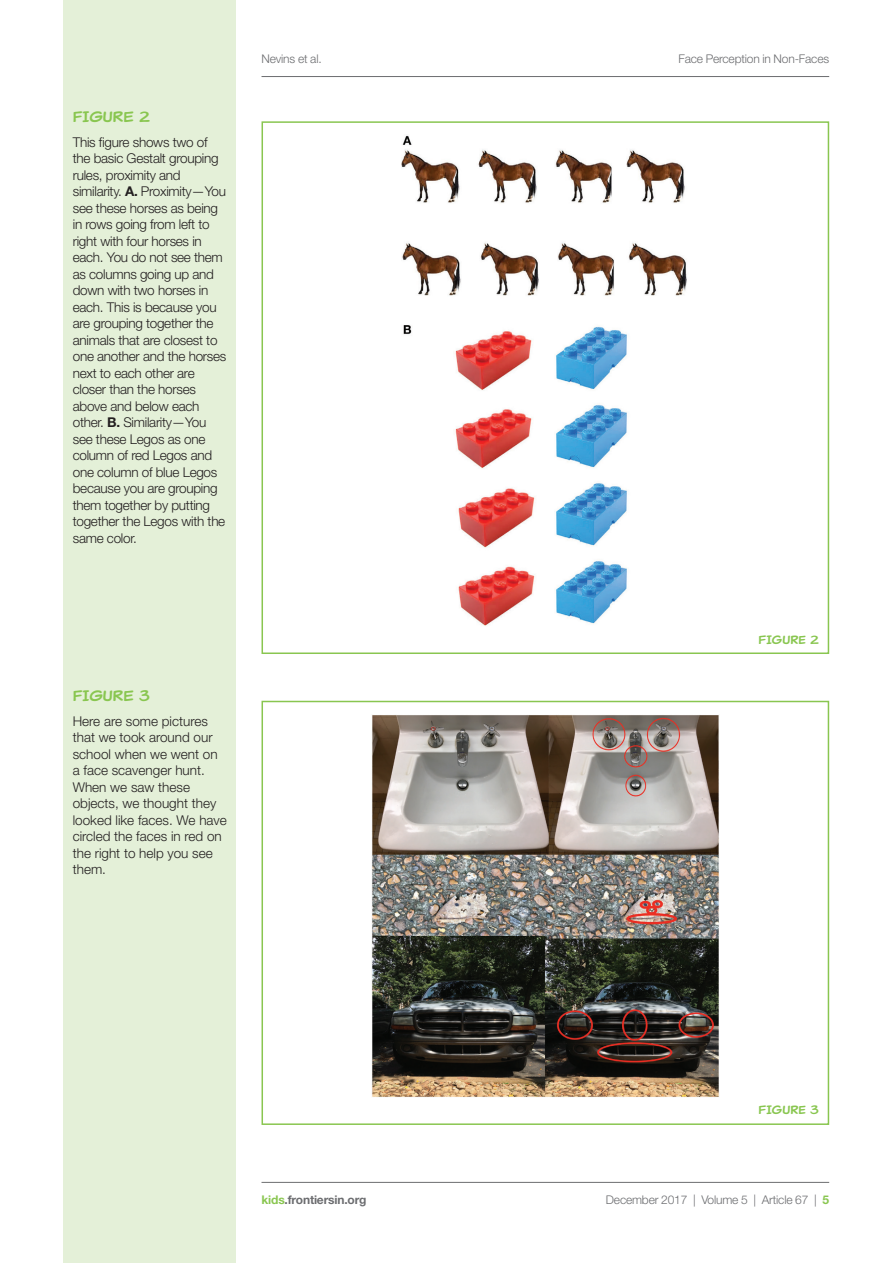
<style>
.page{position:relative;width:893px;height:1263px;background:#fff}
.page>*{position:absolute;margin:0;border:0;box-sizing:border-box;transform-origin:0 0}
.t1{font:15px "Classic Comic";color:#89c650}
.t2{font:300 13.5px/16.5px "Helvetica Neue LT Std";letter-spacing:-.02em;color:#231f20}
.t3{font:300 13.5px/16.5px "Helvetica Neue LT Std";color:#231f20}
.t4{font:300 12px "Helvetica Neue LT Std";letter-spacing:-.015em;color:#6c6d70}
.t5{font:700 12px "Helvetica Neue LT Std";letter-spacing:-.015em;color:#6c6d70}
.t6{font:12px "Classic Comic";color:#89c650}
.s1{font-weight:700}
.s2{color:#89c650}
.s3{font-weight:700;color:#89c650}
</style>
<div class="page">
<div style="left:64px;top:0;width:172px;height:1263px;background:#e4f0d8"></div>
<hr style="left:261px;top:76px;width:568px;height:1px;background:#6c6d70">
<hr style="left:261px;top:1182px;width:568px;height:1px;background:#6c6d70">
<img style="left:401px;top:135px;width:286px;height:491px">
<div style="left:261px;top:121px;width:568px;height:533px;border:2px solid #89c650"></div>
<img style="left:372px;top:715px;width:347px;height:382px">
<div style="left:261px;top:701px;width:568px;height:424px;border:2px solid #89c650"></div>
<p class="t1" style="left:73px;top:106px;width:79px">FIGURE 2</p>
<p class="t2" style="left:73px;top:133px;width:155px">This figure shows two of the basic Gestalt grouping rules, proximity and similarity. <span class="s1">A.</span> Proximity—You see these horses as being in rows going from left to right with four horses in each. You do not see them as columns going up and down with two horses in each. This is because you are grouping together the animals that are closest to one another and the horses next to each other are closer than the horses above and below each other. <span class="s1">B.</span> Similarity—You see these Legos as one column of red Legos and one column of blue Legos because you are grouping them together by putting together the Legos with the same color.</p>
<p class="t4" style="left:261px;top:51px;width:62px">Nevins et al.</p>
<p class="t4" style="left:678px;top:51px;width:152px">Face Perception in Non-Faces</p>
<p class="t1" style="left:73px;top:686px;width:79px">FIGURE 3</p>
<p class="t3" style="left:73px;top:712px;width:156px">Here are some pictures that we took around our school when we went on a face scavenger hunt.<br>When we saw these objects, we thought they looked like faces. We have circled the faces in red on the right to help you see them.</p>
<p class="t6" style="left:758px;top:631px;width:62px">FIGURE 2</p>
<p class="t6" style="left:758px;top:1102px;width:62px">FIGURE 3</p>
<p class="t5" style="left:261px;top:1192px;width:107px"><span class="s2">kids</span>.frontiersin.org</p>
<p class="t4" style="left:606px;top:1192px;width:225px">December 2017 | Volume 5 | Article 67 | <span class="s3">5</span></p>
</div>
